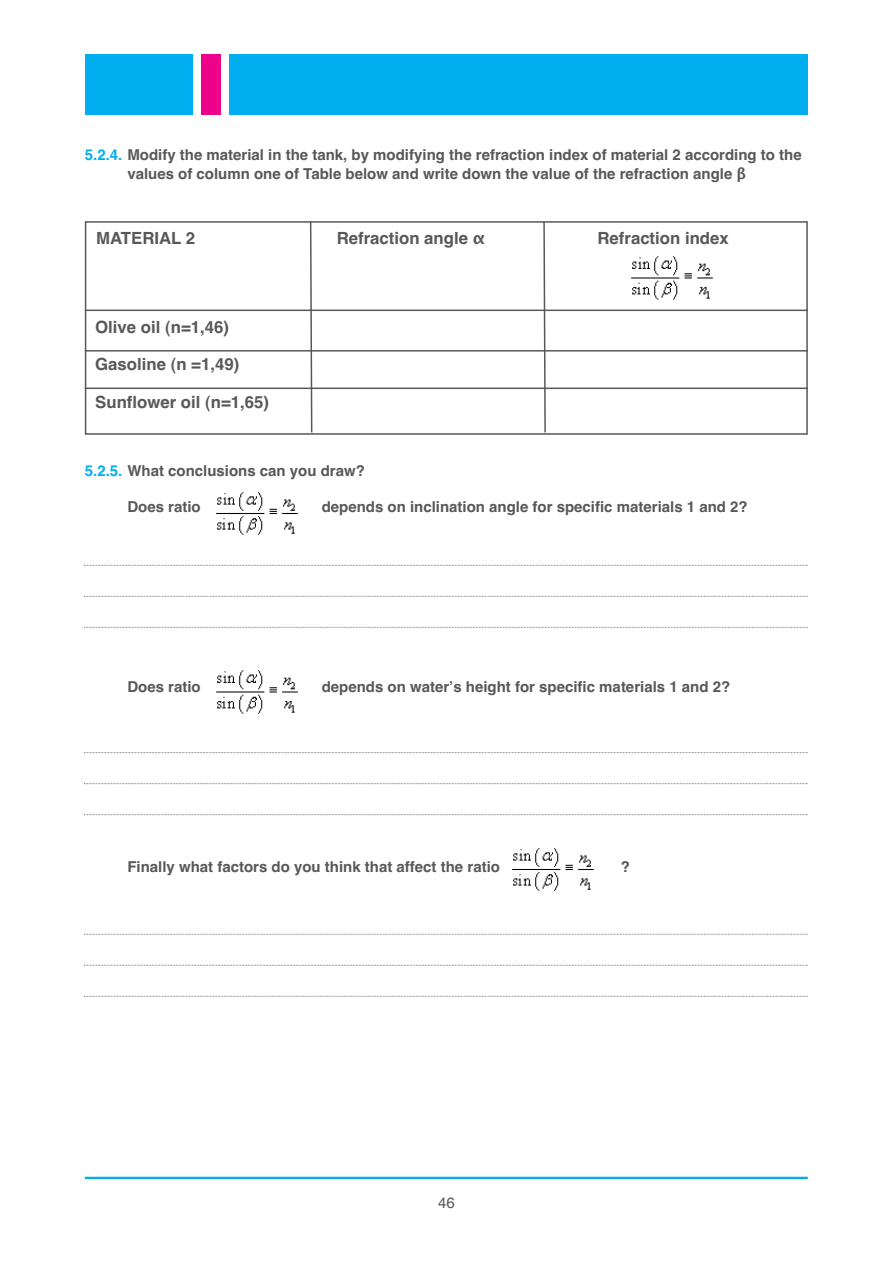
<style>
.page{position:relative;width:893px;height:1263px;background:#fff}
.page>*{position:absolute;margin:0;border:0;box-sizing:border-box;transform-origin:0 0}
.t1{font:700 16.8px "Helvetica";color:#57585a}
.t2{font:700 15px/18.5px "Helvetica";color:#57585a}
.t3{font:15px "Helvetica";color:#57585a}
.s1{color:#00aeef}
.s2{font-family:"Lucida Grande"}
</style>
<div class="page">
<hr style="left:85px;top:1177px;width:723px;height:2px;background:#00aeef">
<div style="left:85px;top:221px;width:723px;height:214px;border:2px solid #57585a"></div>
<svg style="left:309px;top:221px;width:4px;height:213px"></svg>
<hr style="left:85px;top:310px;width:723px;height:1px;background:#57585a">
<img style="left:631px;top:256px;width:82px;height:44px">
<svg style="left:542px;top:221px;width:5px;height:213px"></svg>
<hr style="left:85px;top:350px;width:723px;height:2px;background:#57585a">
<hr style="left:85px;top:388px;width:723px;height:1px;background:#57585a">
<img style="left:216px;top:492px;width:82px;height:43px">
<svg style="left:84px;top:565px;width:724px;height:1px"></svg>
<svg style="left:84px;top:596px;width:724px;height:1px"></svg>
<svg style="left:84px;top:627px;width:724px;height:1px"></svg>
<img style="left:216px;top:670px;width:82px;height:44px">
<svg style="left:84px;top:752px;width:724px;height:1px"></svg>
<svg style="left:84px;top:783px;width:724px;height:1px"></svg>
<svg style="left:84px;top:814px;width:724px;height:1px"></svg>
<img style="left:512px;top:848px;width:82px;height:43px">
<svg style="left:84px;top:934px;width:724px;height:1px"></svg>
<svg style="left:84px;top:965px;width:724px;height:1px"></svg>
<svg style="left:84px;top:996px;width:724px;height:1px"></svg>
<div style="left:85px;top:54px;width:107px;height:61px;background:#00aeef"></div>
<div style="left:201px;top:54px;width:20px;height:61px;background:#ed028c"></div>
<div style="left:229px;top:54px;width:579px;height:61px;background:#00aeef"></div>
<p class="t2" style="left:127px;top:147px;width:676px;text-indent:-43px"><span class="s1">5.2.4.</span> Modify the material in the tank, by modifying the refraction index of material 2 according to the values of column one of Table below and write down the value of the refraction angle <span class="s2">β</span></p>
<p class="t1" style="left:96px;top:232px;width:101px">MATERIAL 2</p>
<p class="t1" style="left:337px;top:232px;width:150px">Refraction angle <span class="s2">α</span></p>
<p class="t1" style="left:597px;top:232px;width:133px">Refraction index</p>
<p class="t1" style="left:95px;top:320px;width:135px">Olive oil (n=1,46)</p>
<p class="t1" style="left:95px;top:358px;width:145px">Gasoline (n =1,49)</p>
<p class="t1" style="left:95px;top:396px;width:175px">Sunflower oil (n=1,65)</p>
<p class="t2" style="left:85px;top:463px;width:282px"><span class="s1">5.2.5.</span> What conclusions can you draw?</p>
<p class="t2" style="left:127px;top:499px;width:75px">Does ratio</p>
<p class="t2" style="left:322px;top:499px;width:427px">depends on inclination angle for specific materials 1 and 2?</p>
<p class="t2" style="left:127px;top:679px;width:75px">Does ratio</p>
<p class="t2" style="left:322px;top:679px;width:410px">depends on waterʼs height for specific materials 1 and 2?</p>
<p class="t2" style="left:127px;top:859px;width:374px">Finally what factors do you think that affect the ratio</p>
<p class="t2" style="left:621px;top:859px;width:11px">?</p>
<p class="t3" style="left:438px;top:1197px;width:18px">46</p>
</div>
